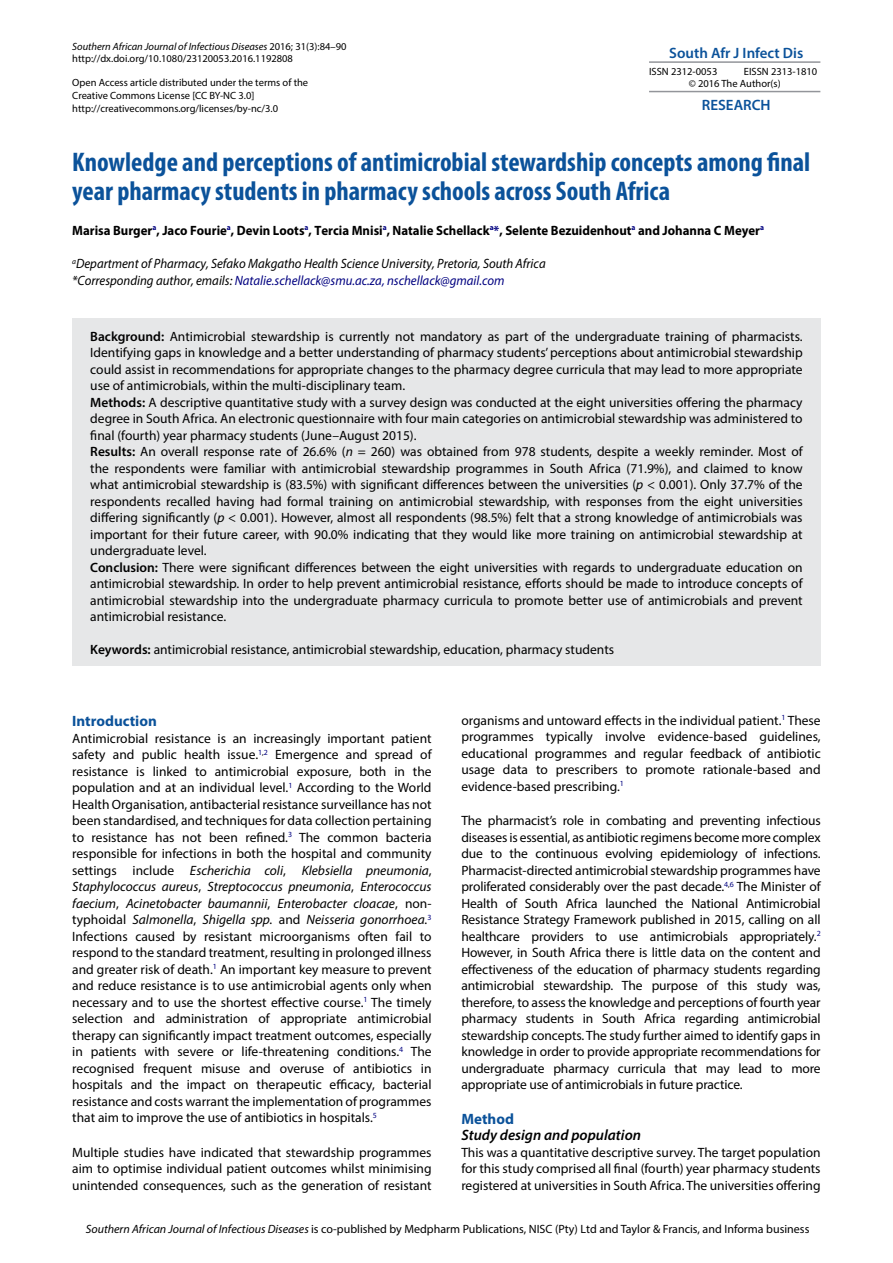
<style>
.page{position:relative;width:893px;height:1263px;background:#fff}
.page>*{position:absolute;margin:0;border:0;box-sizing:border-box;transform-origin:0 0}
.t1{font:700 condensed 27px/28.5px "Myriad Pro";color:#0b529a}
.t2{font:600 15px "Myriad Pro";color:#0b529a}
.t3{font:italic 600 15px "Myriad Pro";color:#000}
.t4{font:700 15px "Myriad Pro";color:#0b529a}
.t5{font:13.5px/16.5px "Myriad Pro";color:#000;text-align:justify}
.t6{font:italic 13.5px/16.5px "Myriad Pro";color:#000;scale:.95 1}
.t7{font:700 13.5px "Myriad Pro";color:#000;scale:.95 1}
.t8{font:12px "Myriad Pro";color:#000}
.t9{font:10.5px/12.6px "Myriad Pro";color:#000}
.s1{font-style:italic}
.s2{color:#000080}
.s3{font-weight:600}
</style>
<div class="page">
<hr style="left:649px;top:61px;width:171px;height:2px;background:#93959a">
<hr style="left:649px;top:91px;width:171px;height:1px;background:#93959a">
<div style="left:72px;top:319px;width:749px;height:347px;background:#e6e7e8"></div>
<p class="t9" style="left:72px;top:40px;width:276px"><span class="s1">Southern African Journal of Infectious Diseases</span> 2016; 31(3):84–90 http://dx.doi.org/10.1080/23120053.2016.1192808</p>
<p class="t9" style="left:72px;top:76px;width:237px">Open Access article distributed under the terms of the<br>Creative Commons License [CC BY-NC 3.0] http://creativecommons.org/licenses/by-nc/3.0</p>
<h1 class="t1" style="left:72px;top:147px;width:739px">Knowledge and perceptions of antimicrobial stewardship concepts among final year pharmacy students in pharmacy schools across South Africa</h1>
<p class="t7" style="left:72px;top:222px;width:730px">Marisa Burger<sup>a</sup>, Jaco Fourie<sup>a</sup>, Devin Loots<sup>a</sup>, Tercia Mnisi<sup>a</sup>, Natalie Schellack<sup>a</sup><span class="s2">*</span>, Selente Bezuidenhout<sup>a</sup> and Johanna C Meyer<sup>a</sup></p>
<p class="t6" style="left:72px;top:255px;width:500px"><sup>a</sup>Department of Pharmacy, Sefako Makgatho Health Science University, Pretoria, South Africa *Corresponding author, emails: <span class="s2">Natalie.schellack@smu.ac.za, nschellack@gmail.com</span></p>
<p class="t2" style="left:669px;top:43px;width:136px">South Afr J Infect Dis</p>
<p class="t9" style="left:649px;top:65px;width:70px">ISSN 2312-0053</p>
<p class="t9" style="left:689px;top:65px;width:130px;text-indent:55px">EISSN 2313-1810 © 2016 The Author(s)</p>
<p class="t2" style="left:702px;top:95px;width:70px">RESEARCH</p>
<p class="t5" style="left:90px;top:328px;width:714px;text-align:left"><span class="s3">Background:</span> Antimicrobial stewardship is currently not mandatory as part of the undergraduate training of pharmacists.<br>Identifying gaps in knowledge and a better understanding of pharmacy students’ perceptions about antimicrobial stewardship could assist in recommendations for appropriate changes to the pharmacy degree curricula that may lead to more appropriate use of antimicrobials, within the multi-disciplinary team.<br><span class="s3">Methods:</span> A descriptive quantitative study with a survey design was conducted at the eight universities offering the pharmacy degree in South Africa. An electronic questionnaire with four main categories on antimicrobial stewardship was administered to final (fourth) year pharmacy students (June–August 2015).<br><span class="s3">Results:</span> An overall response rate of 26.6% (<span class="s1">n</span> = 260) was obtained from 978 students, despite a weekly reminder. Most of the respondents were familiar with antimicrobial stewardship programmes in South Africa (71.9%), and claimed to know what antimicrobial stewardship is (83.5%) with significant differences between the universities (<span class="s1">p</span> &lt; 0.001). Only 37.7% of the respondents recalled having had formal training on antimicrobial stewardship, with responses from the eight universities differing significantly (<span class="s1">p</span> &lt; 0.001). However, almost all respondents (98.5%) felt that a strong knowledge of antimicrobials was important for their future career, with 90.0% indicating that they would like more training on antimicrobial stewardship at undergraduate level.<br><span class="s3">Conclusion:</span> There were significant differences between the eight universities with regards to undergraduate education on antimicrobial stewardship. In order to help prevent antimicrobial resistance, efforts should be made to introduce concepts of antimicrobial stewardship into the undergraduate pharmacy curricula to promote better use of antimicrobials and prevent antimicrobial resistance.</p>
<p class="t5" style="left:90px;top:641px;width:525px"><span class="s3">Keywords:</span> antimicrobial resistance, antimicrobial stewardship, education, pharmacy students</p>
<p class="t4" style="left:72px;top:711px;width:86px">Introduction</p>
<p class="t5" style="left:72px;top:729px;width:361px">Antimicrobial resistance is an increasingly important patient safety and public health issue.<sup>1</sup><sup>,</sup><sup>2</sup> Emergence and spread of resistance is linked to antimicrobial exposure, both in the population and at an individual level.<sup>1</sup> According to the World Health Organisation, antibacterial resistance surveillance has not been standardised, and techniques for data collection pertaining to resistance has not been refined.<sup>3</sup> The common bacteria responsible for infections in both the hospital and community settings include <span class="s1">Escherichia coli</span>, <span class="s1">Klebsiella pneumonia</span>, <span class="s1">Staphylococcus aureus</span>, <span class="s1">Streptococcus pneumonia</span>, <span class="s1">Enterococcus faecium</span>, <span class="s1">Acinetobacter baumannii</span>, <span class="s1">Enterobacter cloacae</span>, non&shy;typhoidal <span class="s1">Salmonella</span>, <span class="s1">Shigella spp.</span> and <span class="s1">Neisseria gonorrhoea.</span><sup>3<br></sup>Infections caused by resistant microorganisms often fail to respond to the standard treatment, resulting in prolonged illness and greater risk of death.<sup>1</sup> An important key measure to prevent and reduce resistance is to use antimicrobial agents only when necessary and to use the shortest effective course.<sup>1</sup> The timely selection and administration of appropriate antimicrobial therapy can significantly impact treatment outcomes, especially in patients with severe or life-threatening conditions.<sup>4</sup> The recognised frequent misuse and overuse of antibiotics in hospitals and the impact on therapeutic efficacy, bacterial resistance and costs warrant the implementation of programmes that aim to improve the use of antibiotics in hospitals.<sup>5</sup></p>
<p class="t5" style="left:72px;top:1143px;width:361px">Multiple studies have indicated that stewardship programmes aim to optimise individual patient outcomes whilst minimising unintended consequences, such as the generation of resistant</p>
<p class="t5" style="left:461px;top:712px;width:361px">organisms and untoward effects in the individual patient.<sup>1</sup> These programmes typically involve evidence-based guidelines, educational programmes and regular feedback of antibiotic usage data to prescribers to promote rationale-based and evidence-based prescribing.<sup>1</sup></p>
<p class="t5" style="left:461px;top:812px;width:361px">The pharmacist’s role in combating and preventing infectious diseases is essential, as antibiotic regimens become more complex due to the continuous evolving epidemiology of infections.<br>Pharmacist-directed antimicrobial stewardship programmes have proliferated considerably over the past decade.<sup>4</sup><sup>,</sup><sup>6</sup> The Minister of Health of South Africa launched the National Antimicrobial Resistance Strategy Framework published in 2015, calling on all healthcare providers to use antimicrobials appropriately.<sup>2<br></sup>However, in South Africa there is little data on the content and effectiveness of the education of pharmacy students regarding antimicrobial stewardship. The purpose of this study was, therefore, to assess the knowledge and perceptions of fourth year pharmacy students in South Africa regarding antimicrobial stewardship concepts. The study further aimed to identify gaps in knowledge in order to provide appropriate recommendations for undergraduate pharmacy curricula that may lead to more appropriate use of antimicrobials in future practice.</p>
<p class="t4" style="left:461px;top:1109px;width:54px">Method</p>
<p class="t3" style="left:461px;top:1126px;width:181px">Study design and population</p>
<p class="t5" style="left:461px;top:1144px;width:361px">This was a quantitative descriptive survey. The target population for this study comprised all final (fourth) year pharmacy students registered at universities in South Africa. The universities offering</p>
<p class="t8" style="left:86px;top:1221px;width:725px"><span class="s1">Southern African Journal of Infectious Diseases</span> is co-published by Medpharm Publications, NISC (Pty) Ltd and Taylor &amp; Francis, and Informa business</p>
</div>
